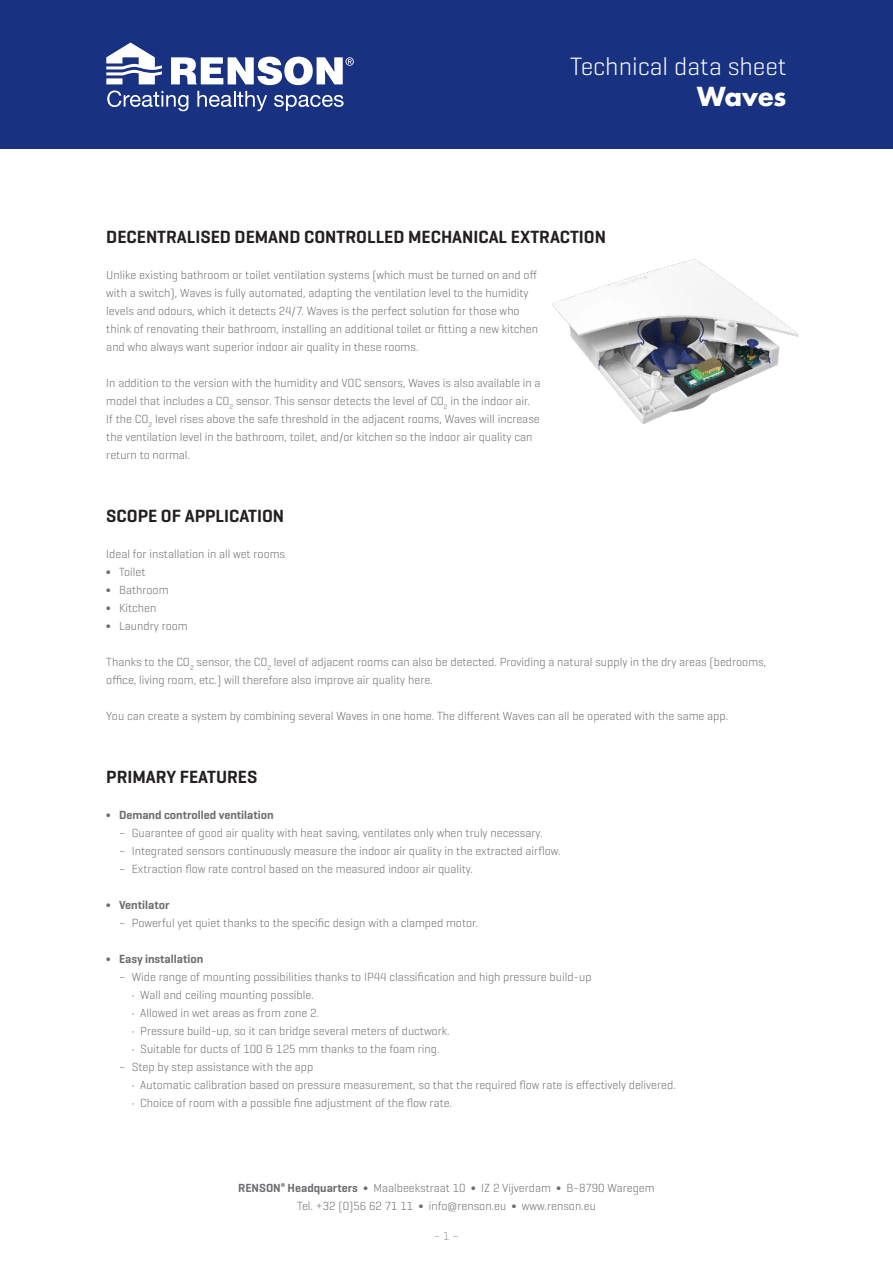
<style>
.page{position:relative;width:893px;height:1263px;background:#fff}
.page>*{position:absolute;margin:0;border:0;box-sizing:border-box;transform-origin:0 0}
.t1{font:300 25.5px "Geogrotesque";color:#fff}
.t2{font:700 25.5px "Futura Std";color:#fff}
.Titel_Paragraaf{font:600 18px "Geogrotesque";color:#231f20}
.Text_Body{font:300 12px/18px "Geogrotesque";color:#6c6d70}
.Insprong_2{font:300 12px "Geogrotesque";color:#6c6d70}
.Insprong_3{font:300 12px "Geogrotesque";color:#6c6d70}
.Insprong_1{font:600 12px "Geogrotesque";color:#6c6d70}
.Insprong_1-2{font:300 12px "Geogrotesque";color:#6c6d70}
.t3{font:300 12px "Geogrotesque";color:#939598}
.s1{font-weight:300}
.s2{font-weight:600}
</style>
<div class="page">
<div style="left:0;top:0;width:893px;height:149px;background:#183181"></div>
<svg style="left:106px;top:43px;width:248px;height:68px"></svg>
<img style="left:552px;top:259px;width:247px;height:165px">
<h1 class="t1" style="left:570px;top:50px;width:218px">Technical data sheet</h1>
<h1 class="t2" style="left:697px;top:80px;width:91px">Waves</h1>
<p class="Titel_Paragraaf" style="left:106px;top:226px;width:501px">DECENTRALISED DEMAND CONTROLLED MECHANICAL EXTRACTION</p>
<p class="Text_Body" style="left:106px;top:266px;width:433px">Unlike existing bathroom or toilet ventilation systems (which must be turned on and off with a switch), Waves is fully automated, adapting the ventilation level to the humidity levels and odours, which it detects 24/7. Waves is the perfect solution for those who think of renovating their bathroom, installing an additional toilet or fitting a new kitchen and who always want superior indoor air quality in these rooms.</p>
<p class="Text_Body" style="left:106px;top:374px;width:436px">In addition to the version with the humidity and VOC sensors, Waves is also available in a model that includes a CO<sub>2</sub> sensor. This sensor detects the level of CO<sub>2</sub> in the indoor air.<br>If the CO<sub>2</sub> level rises above the safe threshold in the adjacent rooms, Waves will increase the ventilation level in the bathroom, toilet, and/or kitchen so the indoor air quality can return to normal.</p>
<p class="Titel_Paragraaf" style="left:106px;top:505px;width:179px">SCOPE OF APPLICATION</p>
<p class="Text_Body" style="left:106px;top:545px;width:180px">Ideal for installation in all wet rooms</p>
<p class="Insprong_1-2" style="left:106px;top:565px;width:41px">∫ Toilet</p>
<p class="Insprong_1-2" style="left:106px;top:583px;width:64px">∫ Bathroom</p>
<p class="Insprong_1-2" style="left:106px;top:601px;width:52px">∫ Kitchen</p>
<p class="Insprong_1-2" style="left:106px;top:619px;width:83px">∫ Laundry room</p>
<p class="Text_Body" style="left:106px;top:653px;width:662px">Thanks to the CO<sub>2</sub> sensor, the CO<sub>2</sub> level of adjacent rooms can also be detected. Providing a natural supply in the dry areas (bedrooms, office, living room, etc.) will therefore also improve air quality here.</p>
<p class="Text_Body" style="left:106px;top:707px;width:623px">You can create a system by combining several Waves in one home. The different Waves can all be operated with the same app.</p>
<p class="Titel_Paragraaf" style="left:106px;top:766px;width:153px">PRIMARY FEATURES</p>
<p class="Insprong_1" style="left:106px;top:808px;width:169px"><span class="s1">∫</span> Demand controlled ventilation</p>
<p class="Insprong_2" style="left:119px;top:826px;width:425px">– Guarantee of good air quality with heat saving, ventilates only when truly necessary.</p>
<p class="Insprong_2" style="left:119px;top:844px;width:443px">– Integrated sensors continuously measure the indoor air quality in the extracted airflow.</p>
<p class="Insprong_2" style="left:119px;top:862px;width:355px">– Extraction flow rate control based on the measured indoor air quality.</p>
<p class="Insprong_1" style="left:106px;top:898px;width:65px"><span class="s1">∫</span> Ventilator</p>
<p class="Insprong_2" style="left:119px;top:916px;width:361px">– Powerful yet quiet thanks to the specific design with a clamped motor.</p>
<p class="Insprong_1" style="left:106px;top:952px;width:98px"><span class="s1">∫</span> Easy installation</p>
<p class="Insprong_2" style="left:119px;top:970px;width:474px">– Wide range of mounting possibilities thanks to IP44 classification and high pressure build-up</p>
<p class="Insprong_3" style="left:132px;top:988px;width:184px">• Wall and ceiling mounting possible.</p>
<p class="Insprong_3" style="left:132px;top:1006px;width:189px">• Allowed in wet areas as from zone 2.</p>
<p class="Insprong_3" style="left:132px;top:1024px;width:319px">• Pressure build-up, so it can bridge several meters of ductwork.</p>
<p class="Insprong_3" style="left:132px;top:1042px;width:309px">• Suitable for ducts of 100 &amp; 125 mm thanks to the foam ring.</p>
<p class="Insprong_2" style="left:119px;top:1060px;width:196px">– Step by step assistance with the app</p>
<p class="Insprong_3" style="left:132px;top:1078px;width:545px">• Automatic calibration based on pressure measurement, so that the required flow rate is effectively delivered.</p>
<p class="Insprong_3" style="left:132px;top:1096px;width:322px">• Choice of room with a possible fine adjustment of the flow rate.</p>
<p class="Text_Body" style="left:238px;top:1179px;width:418px;text-align:center"><span class="s2">RENSON</span><sup>®</sup> <span class="s2">Headquarters</span> ∫ Maalbeekstraat 10 ∫ IZ 2 Vijverdam ∫ B-8790 Waregem<br>Tel. +32 (0)56 62 71 11 ∫ info@renson.eu ∫ www.renson.eu</p>
<p class="t3" style="left:434px;top:1228px;width:27px">– 1 –</p>
</div>
